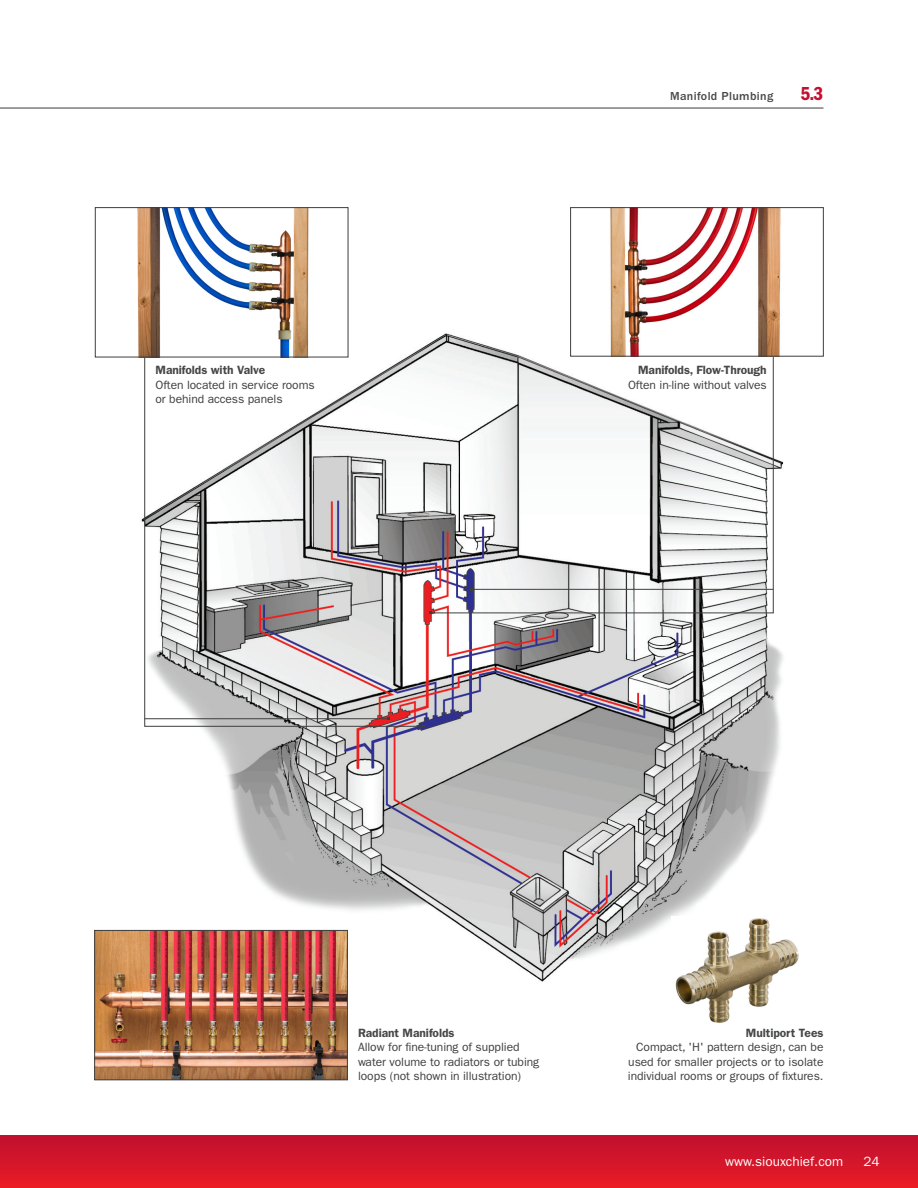
<style>
.page{position:relative;width:918px;height:1188px;background:#fff}
.page>*{position:absolute;margin:0;border:0;box-sizing:border-box;transform-origin:0 0}
.t1{font:19.5px "ITC Franklin Gothic Std Dm Cd";color:#c3102f}
.t2{font:13.5px "ITC Franklin Gothic Std";color:#fff}
.t3{font:12px/14.4px "ITC Franklin Gothic Std";letter-spacing:-.005em;color:#3e3e3f}
.t4{font:600 12px "ITC Franklin Gothic Std";letter-spacing:-.005em;color:#464748}
.t5{font:500 12px "ITC Franklin Gothic Std";letter-spacing:.03em;color:#464748}
.s1{font-weight:600;color:#464748}
</style>
<div class="page">
<div style="left:0;top:1136px;width:918px;height:52px;background:linear-gradient(to bottom,#c01030,#ea1b24)"></div>
<img style="left:133px;top:326px;width:657px;height:656px">
<svg style="left:144px;top:327px;width:280px;height:400px"></svg>
<hr style="left:0;top:108px;width:824px;height:1px;background:#3e3e3f">
<img style="left:133px;top:209px;width:213px;height:146px">
<div style="left:95px;top:207px;width:253px;height:150px;border:1px solid #3e3e3f"></div>
<img style="left:96px;top:932px;width:250px;height:146px">
<div style="left:94px;top:930px;width:254px;height:150px;border:1px solid #3e3e3f"></div>
<hr style="left:145px;top:718px;width:243px;height:1px;background:#3e3e3f">
<svg style="left:429px;top:345px;width:345px;height:269px"></svg>
<img style="left:572px;top:209px;width:218px;height:145px">
<div style="left:570px;top:207px;width:254px;height:149px;border:1px solid #3e3e3f"></div>
<img style="left:672px;top:916px;width:127px;height:107px">
<p class="t3" style="left:156px;top:363px;width:161px"><span class="s1">Manifolds with Valve<br></span>Often located in service rooms or behind access panels</p>
<p class="t5" style="left:670px;top:90px;width:105px">Manifold Plumbing</p>
<p class="t1" style="left:801px;top:83px;width:24px">5.3</p>
<p class="t3" style="left:628px;top:363px;width:140px;text-align:right"><span class="s1">Manifolds, Flow-Through<br></span>Often in-line without valves</p>
<p class="t4" style="left:358px;top:1026px;width:98px">Radiant Manifolds</p>
<p class="t3" style="left:358px;top:1040px;width:183px">Allow for fine-tuning of supplied water volume to radiators or tubing loops (not shown in illustration)</p>
<p class="t4" style="left:746px;top:1026px;width:79px">Multiport Tees</p>
<p class="t3" style="left:628px;top:1040px;width:197px;text-align:justify;text-indent:8px">Compact, 'H' pattern design, can be used for smaller projects or to isolate individual rooms or groups of fixtures.</p>
<p class="t2" style="left:725px;top:1154px;width:119px">www.siouxchief.com</p>
<p class="t2" style="left:863px;top:1154px;width:18px">24</p>
</div>
